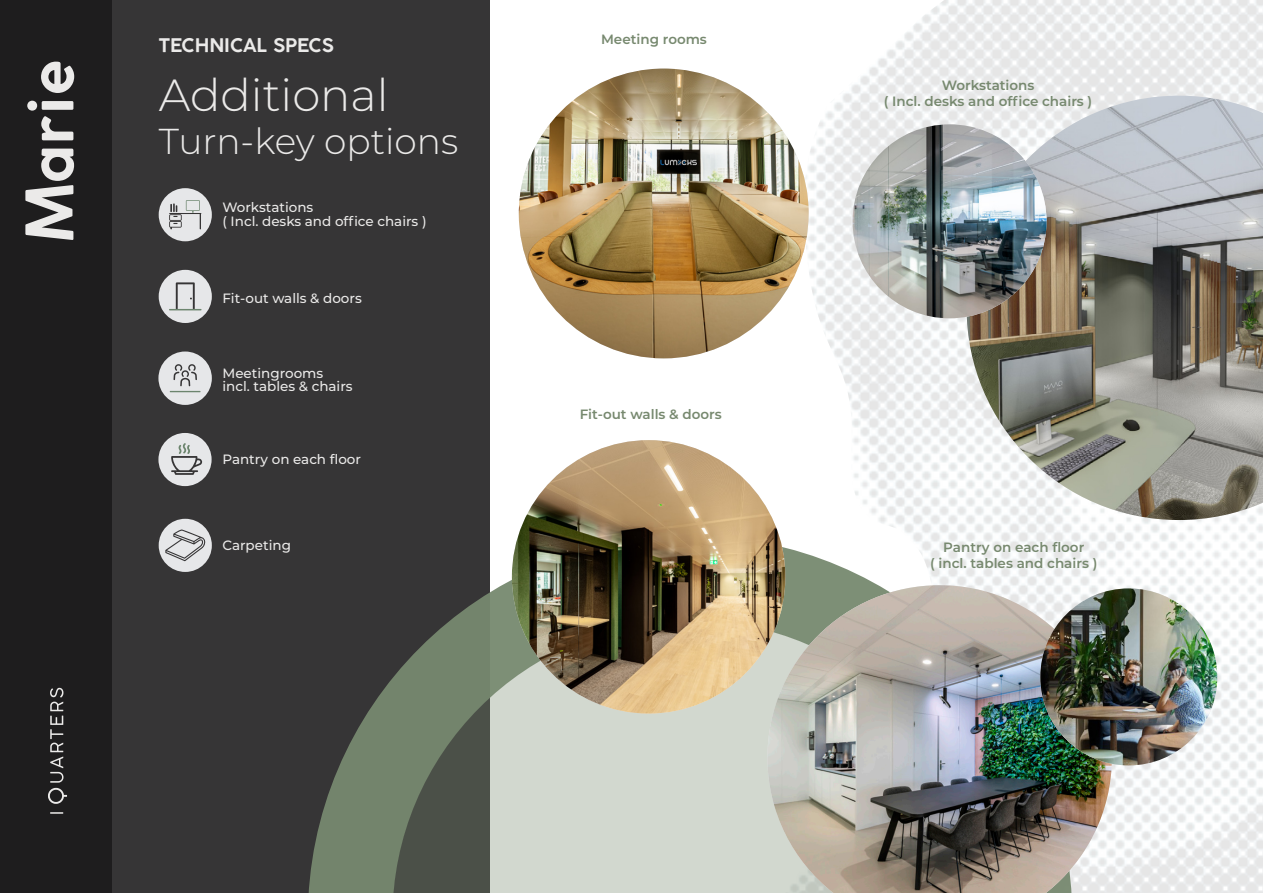
<style>
.page{position:relative;width:1263px;height:893px;background:#fff}
.page>*{position:absolute;margin:0;border:0;box-sizing:border-box;transform-origin:0 0}
.t1{font:700 64.65px "Coco Gothic";color:#ebeae9}
.t2{font:300 45px "Montserrat";color:#ebeae9}
.t3{font:300 36px "Montserrat";color:#ebeae9}
.t4{font:700 18.75px "Coco Gothic";color:#ebeae9}
.t5{font:500 13.5px "Montserrat";color:#ebeae9}
.t6{font:600 13.5px "Montserrat";color:#77896f}
</style>
<div class="page">
<div style="left:0;top:0;width:489px;height:893px;background:#363536"></div>
<div style="left:0;top:0;width:112px;height:893px;background:#231f20"></div>
<svg style="left:48px;top:688px;width:19px;height:116px"></svg>
<svg style="left:50px;top:812px;width:13px;height:2px"></svg>
<img style="left:785px;top:0;width:478px;height:893px">
<svg style="left:308px;top:536px;width:764px;height:357px"></svg>
<svg style="left:392px;top:620px;width:375px;height:273px;background:#aab2a6"></svg>
<img style="left:966px;top:96px;width:297px;height:424px">
<img style="left:519px;top:69px;width:290px;height:289px;border-radius:145px">
<img style="left:767px;top:585px;width:345px;height:308px">
<img style="left:852px;top:124px;width:194px;height:194px;border-radius:97px">
<img style="left:512px;top:440px;width:273px;height:274px;border-radius:137px">
<img style="left:1040px;top:588px;width:177px;height:177px;border-radius:88px">
<div style="left:159px;top:188px;width:53px;height:53px;background:#e6e7e9;border-radius:50%"></div>
<svg style="left:169px;top:200px;width:32px;height:29px"></svg>
<div style="left:158px;top:351px;width:54px;height:54px;background:#e6e7e9;border-radius:50%"></div>
<hr style="left:170px;top:391px;width:31px;height:1px;background:#6c856e">
<svg style="left:173px;top:364px;width:24px;height:22px"></svg>
<div style="left:158px;top:433px;width:54px;height:53px;background:#e6e7e9;border-radius:50%"></div>
<svg style="left:171px;top:443px;width:31px;height:32px"></svg>
<div style="left:159px;top:519px;width:53px;height:53px;background:#e6e7e9;border-radius:50%"></div>
<svg style="left:165px;top:529px;width:40px;height:32px"></svg>
<div style="left:159px;top:270px;width:53px;height:53px;background:#e6e7e9;border-radius:50%"></div>
<hr style="left:169px;top:309px;width:33px;height:1px;background:#6c856e">
<svg style="left:176px;top:282px;width:19px;height:27px"></svg>
<p class="t1" style="left:1px;top:243px;width:186px;rotate:-90deg">Marie</p>
<p class="t4" style="left:159px;top:31px;width:177px">TECHNICAL SPECS</p>
<p class="t2" style="left:159px;top:65px;width:231px">Additional</p>
<p class="t3" style="left:159px;top:117px;width:301px">Turn-key options</p>
<p class="t5" style="left:222px;top:198px;width:92px">Workstations</p>
<p class="t5" style="left:222px;top:212px;width:206px">( Incl. desks and office chairs )</p>
<p class="t5" style="left:222px;top:289px;width:141px">Fit-out walls &amp; doors</p>
<p class="t5" style="left:222px;top:364px;width:102px">Meetingrooms</p>
<p class="t5" style="left:222px;top:377px;width:132px">incl. tables &amp; chairs</p>
<p class="t5" style="left:222px;top:450px;width:140px">Pantry on each floor</p>
<p class="t5" style="left:222px;top:535px;width:70px">Carpeting</p>
<p class="t6" style="left:601px;top:30px;width:107px">Meeting rooms</p>
<p class="t6" style="left:580px;top:405px;width:144px">Fit-out walls &amp; doors</p>
<p class="t6" style="left:942px;top:75px;width:94px">Workstations</p>
<p class="t6" style="left:884px;top:91px;width:210px">( Incl. desks and office chairs )</p>
<p class="t6" style="left:943px;top:537px;width:143px">Pantry on each floor</p>
<p class="t6" style="left:930px;top:554px;width:169px">( incl. tables and chairs )</p>
</div>
